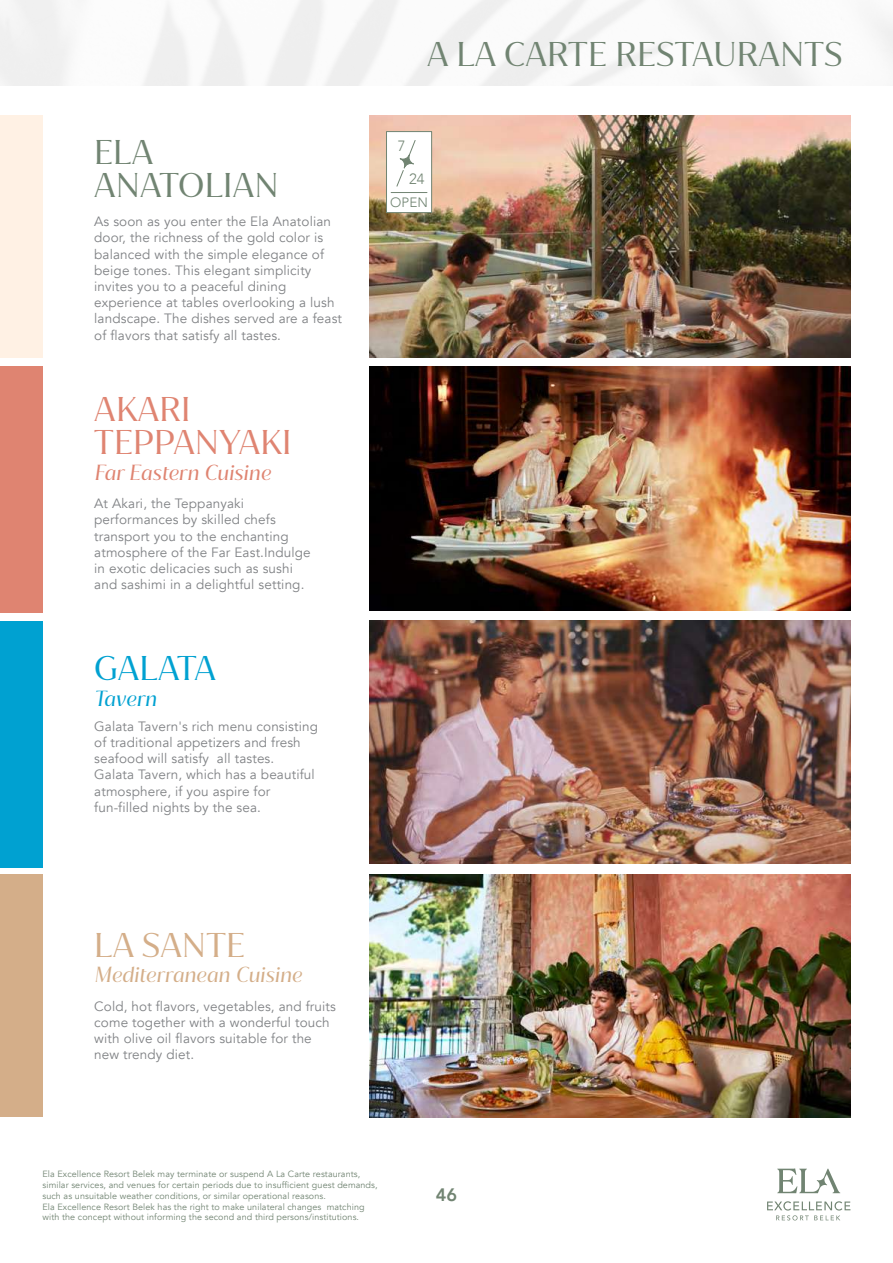
<style>
.page{position:relative;width:893px;height:1263px;background:#fff}
.page>*{position:absolute;margin:0;border:0;box-sizing:border-box;transform-origin:0 0}
.t1{font:33px/33.2px "Jazmin";letter-spacing:.01em;color:#718472}
.t2{font:33px/33.2px "Jazmin";letter-spacing:.01em;color:#df8471}
.t3{font:33px "Jazmin";letter-spacing:.01em;color:#d4ae89}
.t4{font:33px "Jazmin";color:#00a1d1}
.t5{font:italic 21px "Jazmin";letter-spacing:.01em;color:#d4ae89}
.t6{font:italic 21px "Jazmin";letter-spacing:.01em;color:#df8471}
.t7{font:italic 21px "Jazmin";letter-spacing:.01em;color:#00a1d1}
.t8{font:800 18px "Avenir";color:#718472}
.t9{font:300 14.85px "Avenir";color:#718472}
.t10{font:13.5px/16.2px "Avenir";letter-spacing:.01em;color:#808285}
.t11{font:300 13.5px "Avenir";color:#718472}
.t12{font:9px/10.8px "Avenir";letter-spacing:.01em;color:#718472}
</style>
<div class="page">
<img style="left:369px;top:115px;width:481px;height:242px">
<img style="left:369px;top:367px;width:481px;height:243px">
<div style="left:386px;top:131px;width:46px;height:82px;background:#fff;border:1px solid #718472"></div>
<svg style="left:400px;top:155px;width:13px;height:13px"></svg>
<div style="left:400px;top:154px;width:14px;height:14px;border:1px solid #718472;border-radius:4px"></div>
<svg style="left:409px;top:140px;width:7px;height:15px"></svg>
<svg style="left:396px;top:170px;width:8px;height:17px"></svg>
<hr style="left:391px;top:192px;width:36px;height:1px;background:#718472">
<div style="left:0;top:115px;width:43px;height:242px;background:#fff1e4"></div>
<div style="left:0;top:367px;width:43px;height:246px;background:#df8471"></div>
<svg style="left:777px;top:1168px;width:63px;height:25px"></svg>
<svg style="left:767px;top:1201px;width:83px;height:19px"></svg>
<img style="left:369px;top:621px;width:481px;height:242px">
<div style="left:0;top:621px;width:42px;height:246px;background:#00a1d1"></div>
<img style="left:369px;top:875px;width:481px;height:242px">
<div style="left:0;top:875px;width:43px;height:242px;background:#d4ae89"></div>
<h1 class="t1" style="left:94px;top:136px;width:186px">ELA<br>ANATOLIAN</h1>
<p class="t10" style="left:94px;top:214px;width:249px">As soon as you enter the Ela Anatolian door, the richness of the gold color is balanced with the simple elegance of beige tones. This elegant simplicity invites you to a peaceful dining experience at tables overlooking a lush landscape. The dishes served are a feast of flavors that satisfy all tastes.</p>
<h1 class="t2" style="left:94px;top:393px;width:199px">AKARI<br>TEPPANYAKI</h1>
<h2 class="t6" style="left:94px;top:459px;width:178px">Far Eastern Cuisine</h2>
<p class="t10" style="left:94px;top:496px;width:218px">At Akari, the Teppanyaki performances by skilled chefs transport you to the enchanting atmosphere of the Far East.Indulge in exotic delicacies such as sushi and sashimi in a delightful setting.</p>
<h1 class="t4" style="left:94px;top:648px;width:123px">GALATA</h1>
<h2 class="t7" style="left:94px;top:686px;width:64px">Tavern</h2>
<p class="t10" style="left:94px;top:718px;width:225px">Galata Tavern's rich menu consisting of traditional appetizers and fresh seafood will satisfy all tastes.<br>Galata Tavern, which has a beautiful atmosphere, if you aspire for fun-filled nights by the sea.</p>
<h1 class="t1" style="left:427px;top:38px;width:417px">A LA CARTE RESTAURANTS</h1>
<p class="t9" style="left:398px;top:137px;width:9px">7</p>
<p class="t9" style="left:409px;top:170px;width:17px">24</p>
<p class="t11" style="left:390px;top:194px;width:39px">OPEN</p>
<h1 class="t3" style="left:94px;top:925px;width:152px">LA SANTE</h1>
<h2 class="t5" style="left:94px;top:962px;width:209px">Mediterranean Cuisine</h2>
<p class="t10" style="left:94px;top:998px;width:243px">Cold, hot flavors, vegetables, and fruits come together with a wonderful touch with olive oil flavors suitable for the new trendy diet.</p>
<p class="t12" style="left:43px;top:1169px;width:337px">Ela Excellence Resort Belek may terminate or suspend A La Carte restaurants, similar services, and venues for certain periods due to insufficient guest demands, such as unsuitable weather conditions, or similar operational reasons.<br>Ela Excellence Resort Belek has the right to make unilateral changes matching with the concept without informing the second and third persons/institutions.</p>
<h3 class="t8" style="left:436px;top:1181px;width:23px">46</h3>
</div>
